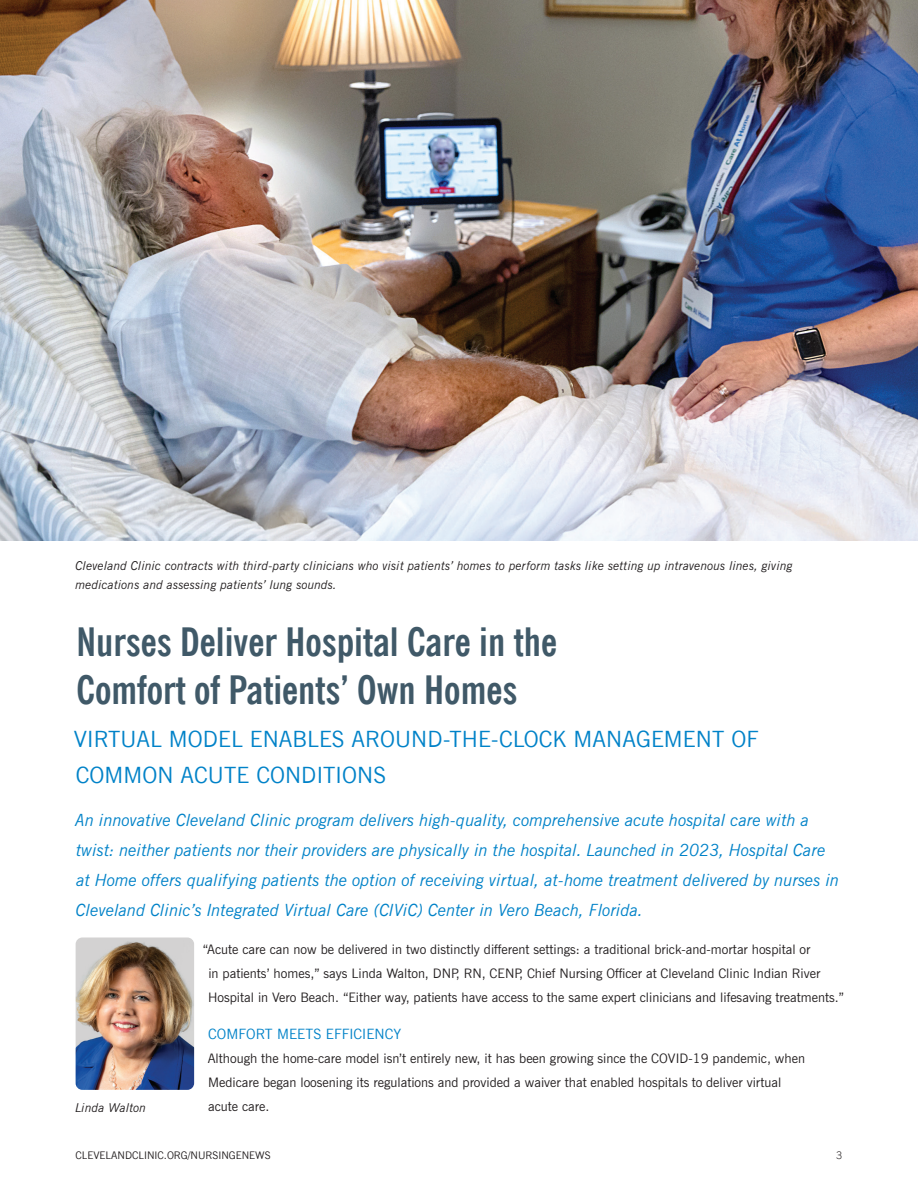
<style>
.page{position:relative;width:918px;height:1188px;background:#fff}
.page>*{position:absolute;margin:0;border:0;box-sizing:border-box;transform-origin:0 0}
.t1{font:700 condensed 39px/48px "News Gothic BT";color:#405968}
.t2{font:22.5px/36px "News Gothic BT";letter-spacing:.005em;color:#0082c8}
.t3{font:italic 16.5px/30px "News Gothic BT";color:#0082c8}
.t4{font:14.25px "News Gothic BT";letter-spacing:.005em;color:#0082c8}
.t5{font:13.2px/24px "News Gothic BT";color:#231f20}
.t6{font:italic 12px/19.5px "News Gothic BT";letter-spacing:.01em;color:#231f20}
.t7{font:10.5px "News Gothic BT";color:#231f20}
.t8{font:300 10.5px "News Gothic BT";color:#231f20}
</style>
<div class="page">
<img style="left:76px;top:938px;width:118px;height:152px">
<img style="left:0;top:0;width:918px;height:541px">
<p class="t6" style="left:76px;top:555px;width:719px">Cleveland Clinic contracts with third-party clinicians who visit patients’ homes to perform tasks like setting up intravenous lines, giving medications and assessing patients’ lung sounds.</p>
<h1 class="t1" style="left:76px;top:618px;width:482px">Nurses Deliver Hospital Care in the<br>Comfort of Patients’ Own Homes</h1>
<h2 class="t2" style="left:74px;top:721px;width:686px">VIRTUAL MODEL ENABLES AROUND-THE-CLOCK MANAGEMENT OF<br>COMMON ACUTE CONDITIONS</h2>
<p class="t3" style="left:75px;top:805px;width:766px">An innovative Cleveland Clinic program delivers high-quality, comprehensive acute hospital care with a twist: neither patients nor their providers are physically in the hospital. Launched in 2023, Hospital Care at Home offers qualifying patients the option of receiving virtual, at-home treatment delivered by nurses in Cleveland Clinic’s Integrated Virtual Care (CIViC) Center in Vero Beach, Florida.</p>
<p class="t5" style="left:208px;top:937px;width:637px;text-indent:-5px">“Acute care can now be delivered in two distinctly different settings: a traditional brick-and-mortar hospital or<br>in patients’ homes,” says Linda Walton, DNP, RN, CENP, Chief Nursing Officer at Cleveland Clinic Indian River<br>Hospital in Vero Beach. “Either way, patients have access to the same expert clinicians and lifesaving treatments.”</p>
<p class="t4" style="left:208px;top:1026px;width:195px">COMFORT MEETS EFFICIENCY</p>
<p class="t5" style="left:208px;top:1047px;width:599px">Although the home-care model isn’t entirely new, it has been growing since the COVID-19 pandemic, when<br>Medicare began loosening its regulations and provided a waiver that enabled hospitals to deliver virtual acute care.</p>
<p class="t6" style="left:76px;top:1098px;width:72px">Linda Walton</p>
<p class="t7" style="left:76px;top:1149px;width:197px">CLEVELANDCLINIC.ORG/NURSINGENEWS</p>
<p class="t8" style="left:836px;top:1149px;width:8px">3</p>
</div>
